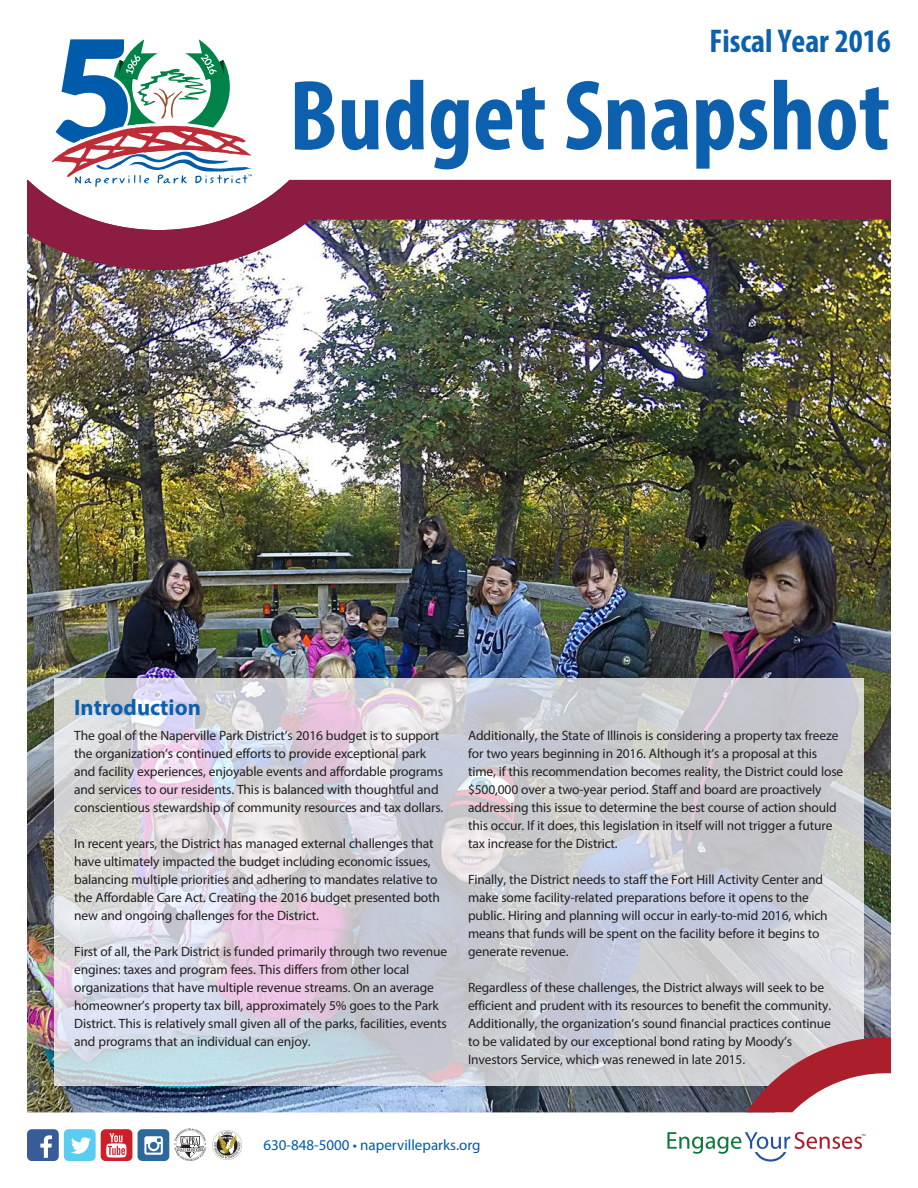
<style>
.page{position:relative;width:918px;height:1188px;background:#fff}
.page>*{position:absolute;margin:0;border:0;box-sizing:border-box;transform-origin:0 0}
.t1{font:700 condensed 100.5px "Myriad Pro";color:#0d60ae}
.t2{font:700 condensed 33px "Myriad Pro";color:#0d60ae}
.t3{font:700 22.5px "Myriad Pro";color:#0d60ae}
.t4{font:15px "Myriad Pro";color:#015bab}
.t5{font:13.5px/18px "Myriad Pro";letter-spacing:-.01em;color:#231f20}
</style>
<div class="page">
<img style="left:27px;top:270px;width:864px;height:842px">
<svg style="left:52px;top:39px;width:200px;height:141px"></svg>
<img style="left:27px;top:180px;width:864px;height:90px">
<div style="left:27px;top:1129px;width:32px;height:32px;background:#385b99;border-radius:5px"></div>
<svg style="left:40px;top:1135px;width:12px;height:23px"></svg>
<div style="left:101px;top:1129px;width:31px;height:32px;background:#cb202a;border-radius:5px"></div>
<svg style="left:106px;top:1133px;width:20px;height:25px"></svg>
<div style="left:64px;top:1129px;width:32px;height:32px;background:#5bccf1;border-radius:5px"></div>
<svg style="left:71px;top:1137px;width:20px;height:17px"></svg>
<div style="left:138px;top:1129px;width:31px;height:32px;background:#2c689b;border-radius:5px"></div>
<svg style="left:144px;top:1136px;width:19px;height:19px"></svg>
<svg style="left:174px;top:1128px;width:68px;height:33px"></svg>
<svg style="left:54px;top:678px;width:810px;height:407px;background:#d1d2da"></svg>
<svg style="left:746px;top:1037px;width:145px;height:75px"></svg>
<svg style="left:667px;top:1132px;width:198px;height:30px"></svg>
<p class="t2" style="left:710px;top:20px;width:183px">Fiscal Year 2016</p>
<p class="t1" style="left:289px;top:53px;width:602px">Budget Snapshot</p>
<p class="t3" style="left:74px;top:693px;width:128px">Introduction</p>
<p class="t5" style="left:74px;top:726px;width:371px">The goal of the Naperville Park District’s 2016 budget is to support the organization’s continued efforts to provide exceptional park and facility experiences, enjoyable events and affordable programs and services to our residents. This is balanced with thoughtful and conscientious stewardship of community resources and tax dollars.</p>
<p class="t5" style="left:74px;top:834px;width:367px">In recent years, the District has managed external challenges that have ultimately impacted the budget including economic issues, balancing multiple priorities and adhering to mandates relative to the Affordable Care Act. Creating the 2016 budget presented both new and ongoing challenges for the District.</p>
<p class="t5" style="left:74px;top:942px;width:375px">First of all, the Park District is funded primarily through two revenue engines: taxes and program fees. This differs from other local organizations that have multiple revenue streams. On an average homeowner’s property tax bill, approximately 5% goes to the Park District. This is relatively small given all of the parks, facilities, events and programs that an individual can enjoy.</p>
<p class="t5" style="left:468px;top:726px;width:377px">Additionally, the State of Illinois is considering a property tax freeze for two years beginning in 2016. Although it’s a proposal at this time, if this recommendation becomes reality, the District could lose $500,000 over a two-year period. Staff and board are proactively addressing this issue to determine the best course of action should this occur. If it does, this legislation in itself will not trigger a future tax increase for the District.</p>
<p class="t5" style="left:468px;top:870px;width:361px">Finally, the District needs to staff the Fort Hill Activity Center and make some facility-related preparations before it opens to the public. Hiring and planning will occur in early-to-mid 2016, which means that funds will be spent on the facility before it begins to generate revenue.</p>
<p class="t5" style="left:468px;top:978px;width:365px">Regardless of these challenges, the District always will seek to be efficient and prudent with its resources to benefit the community.<br>Additionally, the organization’s sound financial practices continue to be validated by our exceptional bond rating by Moody’s Investors Service, which was renewed in late 2015.</p>
<p class="t4" style="left:264px;top:1136px;width:219px">630-848-5000 • napervilleparks.org</p>
</div>
